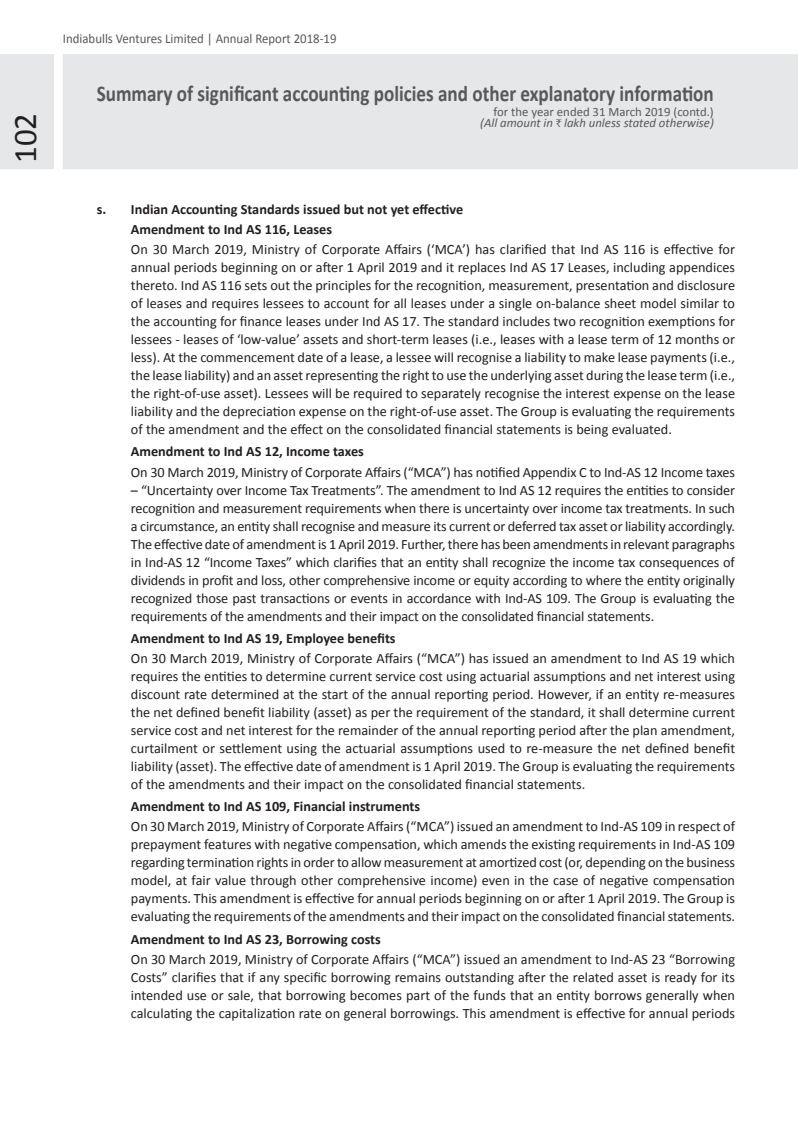
<style>
.page{position:relative;width:798px;height:1125px;background:#fff}
.page>*{position:absolute;margin:0;border:0;box-sizing:border-box;transform-origin:0 0}
.t1{font:33px "Calibri";color:#231f20}
.t2{font:700 22.5px "Calibri";color:#57585a;scale:.85 1}
.t3{font:14.25px/18px "Calibri";letter-spacing:-.005em;color:#231f20;text-align:justify}
.t4{font:700 14.25px "Calibri";color:#231f20}
.t5{font:13.5px "Calibri";color:#57585a;scale:.95 1}
.t6{font:italic 12.75px/10.5px "Calibri";color:#57585a;text-align:right}
.s1{font-style:normal}
.s2{font-family:"Rupee Foradian";font-style:normal;font-size:10.5px}
</style>
<div class="page">
<div style="left:0;top:54px;width:797px;height:115px;background:#e6e7e9"></div>
<div style="left:54px;top:46px;width:9px;height:123px;background:#fff"></div>
<h1 class="t1" style="left:4px;top:163px;width:52px;rotate:-90deg">102</h1>
<p class="t5" style="left:63px;top:30px;width:290px">Indiabulls Ventures Limited | Annual Report 2018-19</p>
<p class="t2" style="left:97px;top:79px;width:727px">Summary of significant accounting policies and other explanatory information</p>
<p class="t6" style="left:480px;top:106px;width:235px"><span class="s1">for the year ended 31 March 2019 (contd.) </span>(All amount in <span class="s2">`</span> lakh unless stated otherwise)</p>
<p class="t4" style="left:97px;top:200px;width:368px">s. Indian Accounting Standards issued but not yet effective</p>
<p class="t4" style="left:131px;top:220px;width:203px">Amendment to Ind AS 116, Leases</p>
<p class="t3" style="left:131px;top:240px;width:605px">On 30 March 2019, Ministry of Corporate Affairs (‘MCA’) has clarified that Ind AS 116 is effective for annual periods beginning on or after 1 April 2019 and it replaces Ind AS 17 Leases, including appendices thereto. Ind AS 116 sets out the principles for the recognition, measurement, presentation and disclosure of leases and requires lessees to account for all leases under a single on-balance sheet model similar to the accounting for finance leases under Ind AS 17. The standard includes two recognition exemptions for lessees - leases of ‘low-value’ assets and short-term leases (i.e., leases with a lease term of 12 months or less). At the commencement date of a lease, a lessee will recognise a liability to make lease payments (i.e., the lease liability) and an asset representing the right to use the underlying asset during the lease term (i.e., the right-of-use asset). Lessees will be required to separately recognise the interest expense on the lease liability and the depreciation expense on the right-of-use asset. The Group is evaluating the requirements of the amendment and the effect on the consolidated financial statements is being evaluated.</p>
<p class="t4" style="left:131px;top:442px;width:234px">Amendment to Ind AS 12, Income taxes</p>
<p class="t3" style="left:131px;top:463px;width:605px">On 30 March 2019, Ministry of Corporate Affairs (“MCA”) has notified Appendix C to Ind-AS 12 Income taxes</p>
<p class="t3" style="left:131px;top:481px;width:605px">– “Uncertainty over Income Tax Treatments”. The amendment to Ind AS 12 requires the entities to consider recognition and measurement requirements when there is uncertainty over income tax treatments. In such a circumstance, an entity shall recognise and measure its current or deferred tax asset or liability accordingly.<br>The effective date of amendment is 1 April 2019. Further, there has been amendments in relevant paragraphs in Ind-AS 12 “Income Taxes” which clarifies that an entity shall recognize the income tax consequences of dividends in profit and loss, other comprehensive income or equity according to where the entity originally recognized those past transactions or events in accordance with Ind-AS 109. The Group is evaluating the requirements of the amendments and their impact on the consolidated financial statements.</p>
<p class="t4" style="left:131px;top:629px;width:266px">Amendment to Ind AS 19, Employee benefits</p>
<p class="t3" style="left:131px;top:649px;width:605px">On 30 March 2019, Ministry of Corporate Affairs (“MCA”) has issued an amendment to Ind AS 19 which requires the entities to determine current service cost using actuarial assumptions and net interest using discount rate determined at the start of the annual reporting period. However, if an entity re-measures the net defined benefit liability (asset) as per the requirement of the standard, it shall determine current service cost and net interest for the remainder of the annual reporting period after the plan amendment, curtailment or settlement using the actuarial assumptions used to re-measure the net defined benefit liability (asset). The effective date of amendment is 1 April 2019. The Group is evaluating the requirements of the amendments and their impact on the consolidated financial statements.</p>
<p class="t4" style="left:131px;top:797px;width:291px">Amendment to Ind AS 109, Financial instruments</p>
<p class="t3" style="left:131px;top:817px;width:605px">On 30 March 2019, Ministry of Corporate Affairs (“MCA”) issued an amendment to Ind-AS 109 in respect of prepayment features with negative compensation, which amends the existing requirements in Ind-AS 109 regarding termination rights in order to allow measurement at amortized cost (or, depending on the business model, at fair value through other comprehensive income) even in the case of negative compensation payments. This amendment is effective for annual periods beginning on or after 1 April 2019. The Group is evaluating the requirements of the amendments and their impact on the consolidated financial statements.</p>
<p class="t4" style="left:131px;top:930px;width:251px">Amendment to Ind AS 23, Borrowing costs</p>
<p class="t3" style="left:131px;top:950px;width:605px">On 30 March 2019, Ministry of Corporate Affairs (“MCA”) issued an amendment to Ind-AS 23 “Borrowing Costs” clarifies that if any specific borrowing remains outstanding after the related asset is ready for its intended use or sale, that borrowing becomes part of the funds that an entity borrows generally when calculating the capitalization rate on general borrowings. This amendment is effective for annual periods</p>
</div>
